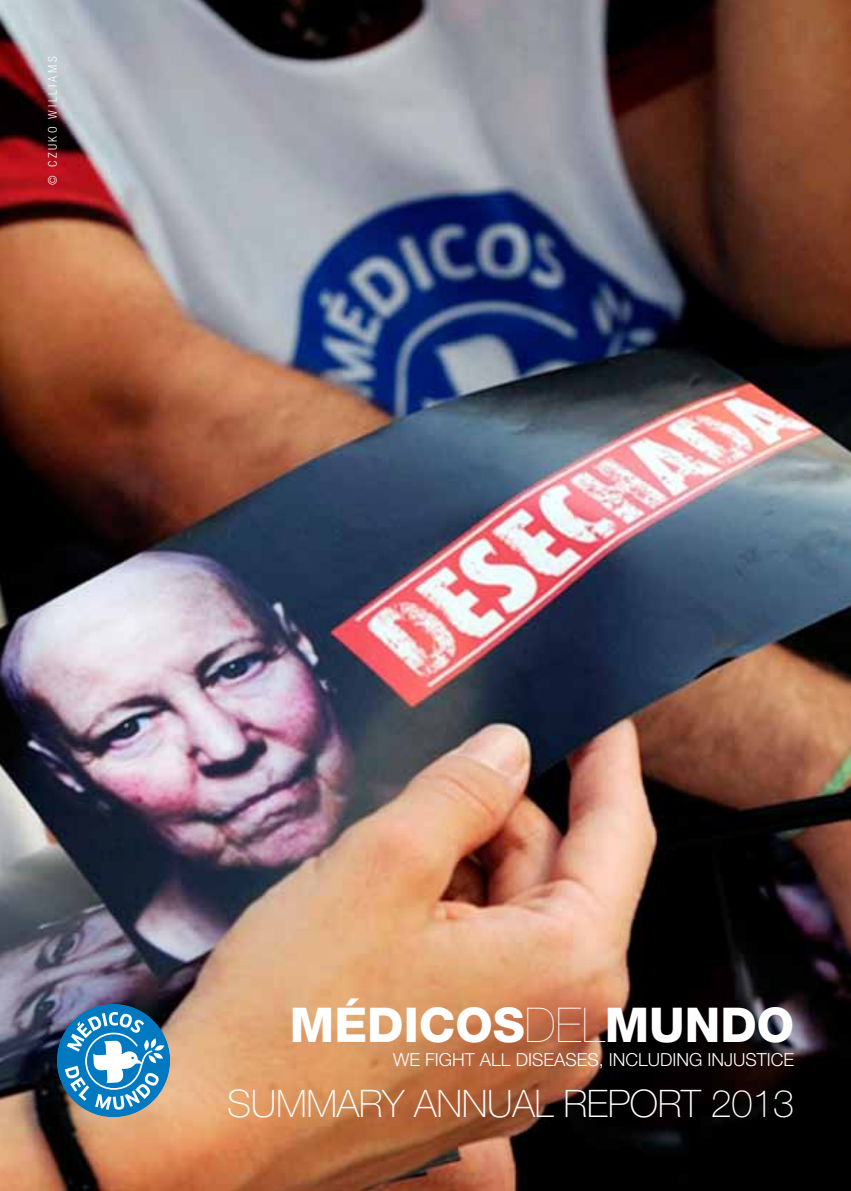
<style>
.page{position:relative;width:851px;height:1191px;background:#fff}
.page>*{position:absolute;margin:0;border:0;box-sizing:border-box;transform-origin:0 0}
.t1{font:800 48px "Helvetica Neue";color:#fff}
.t2{font:100 38px "Helvetica Neue";letter-spacing:-.01em;color:#fff}
.t3{font:300 18px "Helvetica Neue";color:#fff}
.t4{font:300 condensed 12px "Helvetica Neue";letter-spacing:.22em;color:#fff}
.s1{font-weight:200}
</style>
<div class="page">
<img style="left:0;top:0;width:850px;height:1191px">
<svg style="left:57px;top:1003px;width:113px;height:114px"></svg>
<p class="t4" style="left:46px;top:185px;width:130px;rotate:-90deg">© Czuko Williams</p>
<h1 class="t1" style="left:290px;top:996px;width:505px">MÉDICOS<span class="s1">DEL</span>MUNDO</h1>
<p class="t3" style="left:393px;top:1048px;width:402px">WE FIGHT ALL DISEASES, INCLUDING INJUSTICE</p>
<h2 class="t2" style="left:227px;top:1082px;width:568px">SUMMARY ANNUAL REPORT 2013</h2>
</div>
